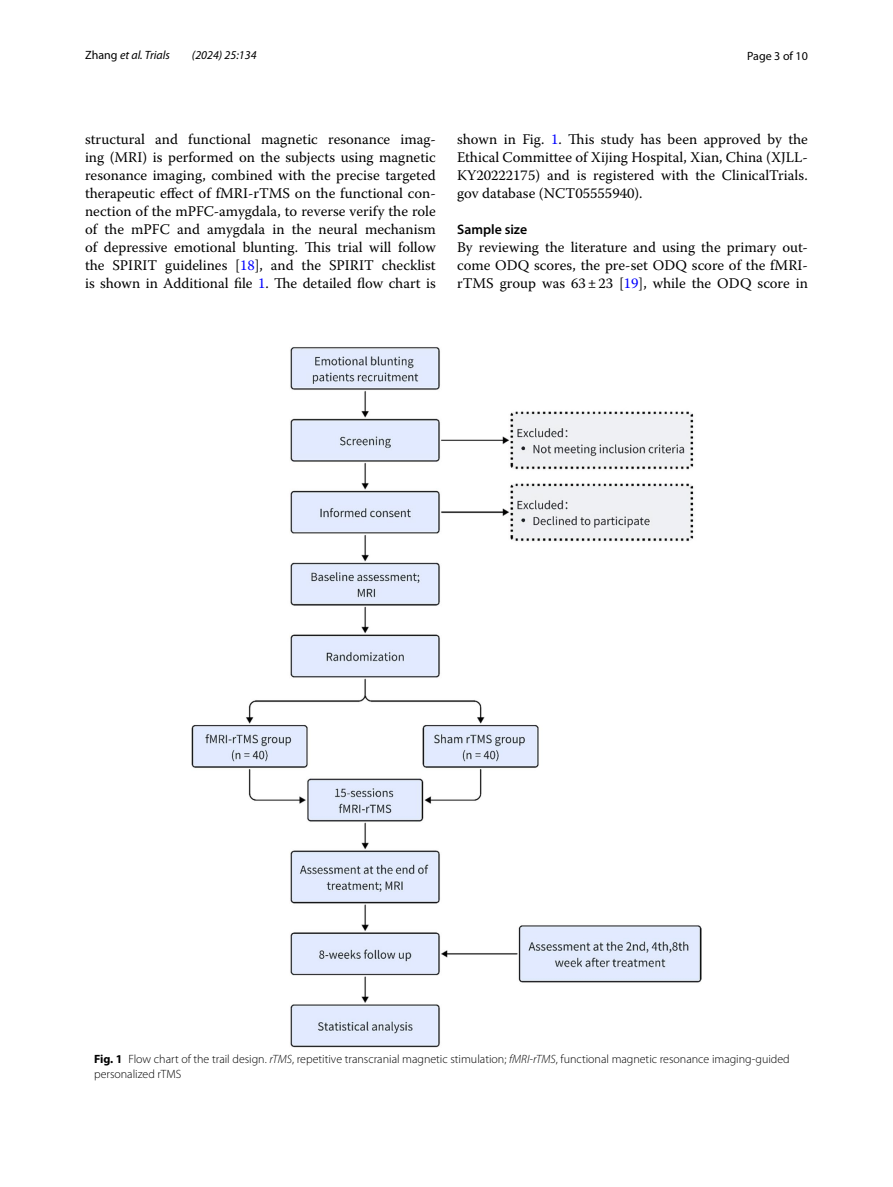
<style>
.page{position:relative;width:893px;height:1187px;background:#fff}
.page>*{position:absolute;margin:0;border:0;box-sizing:border-box;transform-origin:0 0}
.t1{font:14.7px/18px "Warnock Pro";color:#000;text-align:justify}
.t2{font:600 13.8px "Myriad Pro";color:#000}
.t3{font:300 12px/15px "Myriad Pro";color:#000}
.t4{font:italic 12px "Myriad Pro";color:#000}
.t5{font:12px "Myriad Pro";color:#000}
.s1{font-style:normal}
.s2{color:#00f}
.s3{font-weight:700}
.s4{font-style:italic}
</style>
<div class="page">
<img style="left:191px;top:347px;width:511px;height:700px">
<p class="t4" style="left:85px;top:48px;width:87px"><span class="s1">Zhang</span> et al. Trials</p>
<p class="t4" style="left:192px;top:48px;width:66px">(2024) 25:134</p>
<p class="t5" style="left:747px;top:48px;width:62px">Page 3 of 10</p>
<p class="t1" style="left:85px;top:130px;width:352px">structural and functional magnetic resonance imag&shy;ing (MRI) is performed on the subjects using magnetic resonance imaging, combined with the precise targeted therapeutic effect of fMRI-rTMS on the functional con&shy;nection of the mPFC-amygdala, to reverse verify the role of the mPFC and amygdala in the neural mechanism of depressive emotional blunting. This trial will follow the SPIRIT guidelines [<span class="s2">18</span>], and the SPIRIT checklist is shown in Additional file <span class="s2">1</span>. The detailed flow chart is</p>
<p class="t1" style="left:457px;top:130px;width:352px">shown in Fig. <span class="s2">1</span>. This study has been approved by the Ethical Committee of Xijing Hospital, Xian, China (XJLL-KY20222175) and is registered with the ClinicalTrials. gov database (NCT05555940).</p>
<p class="t2" style="left:457px;top:220px;width:72px">Sample size</p>
<p class="t1" style="left:457px;top:238px;width:352px">By reviewing the literature and using the primary out&shy;come ODQ scores, the pre-set ODQ score of the fMRI&shy;rTMS group was 63±23 [<span class="s2">19</span>], while the ODQ score in</p>
<p class="t3" style="left:94px;top:1051px;width:697px"><span class="s3">Fig. 1</span> Flow chart of the trail design. <span class="s4">rTMS</span>, repetitive transcranial magnetic stimulation; <span class="s4">fMRI-rTMS</span>, functional magnetic resonance imaging-guided personalized rTMS</p>
</div>
